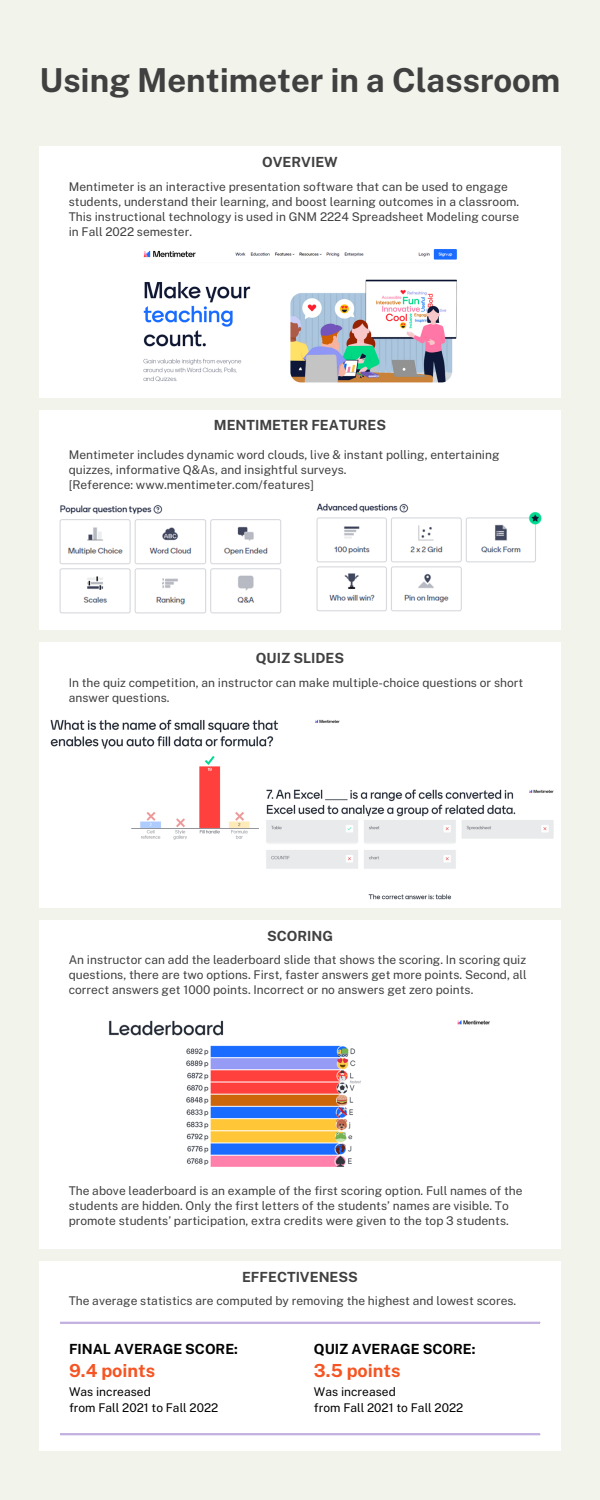
<style>
.page{position:relative;width:600px;height:1500px;background:#f2f4eb}
.page>*{position:absolute;margin:0;border:0;box-sizing:border-box;transform-origin:0 0}
.t1{font:700 33px "Public Sans";color:#404040}
.t2{font:700 18px "Public Sans";color:#f55523}
.t3{font:700 14px "Public Sans";color:#404040}
.t4{font:700 14px "Public Sans";color:#000}
.t5{font:12px/15px "Public Sans";color:#404040}
.t6{font:12px "Public Sans";color:#000}
</style>
<div class="page">
<div style="left:39px;top:410px;width:522px;height:220px;background:#fff"></div>
<img style="left:59px;top:505px;width:223px;height:109px">
<img style="left:316px;top:503px;width:226px;height:109px">
<div style="left:39px;top:1262px;width:522px;height:189px;background:#fff"></div>
<hr style="left:60px;top:1322px;width:480px;height:2px;background:#c2b0e0">
<hr style="left:60px;top:1433px;width:480px;height:2px;background:#c2b0e0">
<div style="left:39px;top:146px;width:522px;height:251px;background:#fff"></div>
<img style="left:143px;top:249px;width:314px;height:134px">
<div style="left:39px;top:642px;width:522px;height:265px;background:#fff"></div>
<img style="left:50px;top:719px;width:290px;height:121px">
<img style="left:264px;top:787px;width:290px;height:113px">
<div style="left:39px;top:920px;width:522px;height:329px;background:#fff"></div>
<img style="left:109px;top:1020px;width:381px;height:147px">
<p class="t1" style="left:39px;top:60px;width:523px">Using Mentimeter in a Classroom</p>
<p class="t3" style="left:262px;top:153px;width:77px">OVERVIEW</p>
<p class="t5" style="left:69px;top:179px;width:452px">Mentimeter is an interactive presentation software that can be used to engage students, understand their learning, and boost learning outcomes in a classroom.<br>This instructional technology is used in GNM 2224 Spreadsheet Modeling course in Fall 2022 semester.</p>
<p class="t3" style="left:214px;top:417px;width:174px">MENTIMETER FEATURES</p>
<p class="t5" style="left:69px;top:447px;width:432px">Mentimeter includes dynamic word clouds, live &amp; instant polling, entertaining quizzes, informative Q&amp;As, and insightful surveys.</p>
<p class="t5" style="left:69px;top:477px;width:247px">[Reference: www.mentimeter.com/features]</p>
<p class="t3" style="left:256px;top:650px;width:90px">QUIZ SLIDES</p>
<p class="t5" style="left:69px;top:675px;width:456px">In the quiz competition, an instructor can make multiple-choice questions or short answer questions.</p>
<p class="t3" style="left:267px;top:927px;width:67px">SCORING</p>
<p class="t5" style="left:69px;top:952px;width:459px;text-align:justify">An instructor can add the leaderboard slide that shows the scoring. In scoring quiz questions, there are two options. First, faster answers get more points. Second, all correct answers get 1000 points. Incorrect or no answers get zero points.</p>
<p class="t5" style="left:69px;top:1183px;width:455px">The above leaderboard is an example of the first scoring option. Full names of the students are hidden. Only the first letters of the students’ names are visible. To promote students’ participation, extra credits were given to the top 3 students.</p>
<p class="t3" style="left:242px;top:1269px;width:117px">EFFECTIVENESS</p>
<p class="t5" style="left:69px;top:1294px;width:449px">The average statistics are computed by removing the highest and lowest scores.</p>
<p class="t4" style="left:69px;top:1341px;width:171px">FINAL AVERAGE SCORE:</p>
<p class="t2" style="left:69px;top:1360px;width:88px">9.4 points</p>
<p class="t6" style="left:69px;top:1384px;width:83px">Was increased</p>
<p class="t6" style="left:69px;top:1401px;width:151px">from Fall 2021 to Fall 2022</p>
<p class="t4" style="left:314px;top:1341px;width:163px">QUIZ AVERAGE SCORE:</p>
<p class="t2" style="left:314px;top:1360px;width:88px">3.5 points</p>
<p class="t6" style="left:314px;top:1384px;width:83px">Was increased</p>
<p class="t6" style="left:314px;top:1401px;width:151px">from Fall 2021 to Fall 2022</p>
</div>
